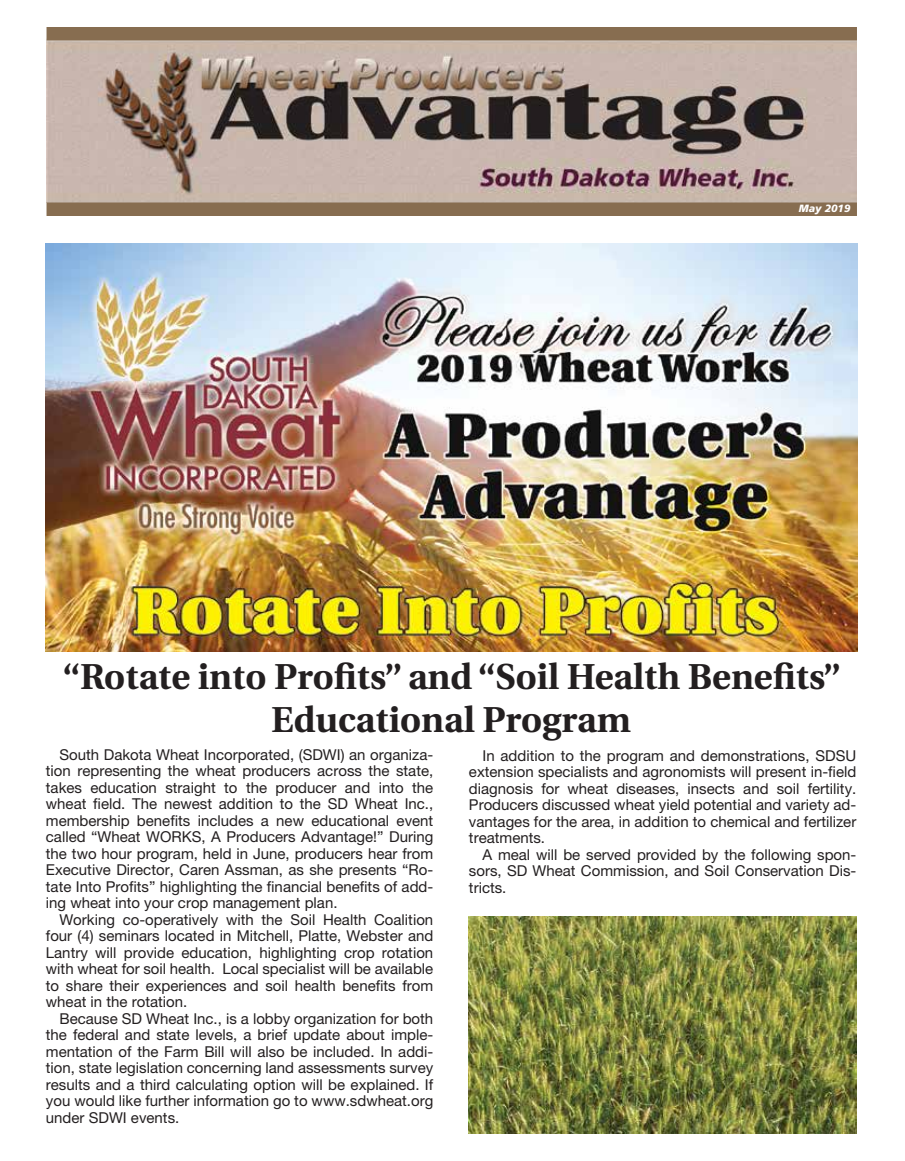
<style>
.page{position:relative;width:905px;height:1161px;background:#fff}
.page>*{position:absolute;margin:0;border:0;box-sizing:border-box;transform-origin:0 0}
.t1{font:700 36px/43.2px "Utopia";color:#231f20;text-align:center}
.t2{font:15px/16.5px "Helvetica Neue CELT";color:#231f20;text-align:justify}
.t3{font:italic 900 10.5px "Frutiger";color:#fff}
</style>
<div class="page">
<img style="left:46px;top:40px;width:810px;height:162px">
<div style="left:46px;top:202px;width:810px;height:14px;background:#876d50"></div>
<div style="left:46px;top:27px;width:810px;height:13px;background:#876d50"></div>
<img style="left:46px;top:243px;width:811px;height:409px">
<img style="left:469px;top:916px;width:387px;height:218px">
<p class="t3" style="left:798px;top:202px;width:53px">May 2019</p>
<h1 class="t1" style="left:63px;top:655px;width:779px">“Rotate into Profits” and “Soil Health Benefits”<br>Educational Program</h1>
<p class="t2" style="left:469px;top:747px;width:389px;text-indent:14px">In addition to the program and demonstrations, SDSU extension specialists and agronomists will present in-field diagnosis for wheat diseases, insects and soil fertility.<br>Producers discussed wheat yield potential and variety ad&shy;vantages for the area, in addition to chemical and fertilizer treatments.</p>
<p class="t2" style="left:469px;top:846px;width:389px;text-indent:14px">A meal will be served provided by the following spon&shy;sors, SD Wheat Commission, and Soil Conservation Dis&shy;tricts.</p>
<p class="t2" style="left:46px;top:746px;width:389px;text-indent:14px">South Dakota Wheat Incorporated, (SDWI) an organiza&shy;tion representing the wheat producers across the state, takes education straight to the producer and into the wheat field. The newest addition to the SD Wheat Inc., membership benefits includes a new educational event called “Wheat WORKS, A Producers Advantage!” During the two hour program, held in June, producers hear from Executive Director, Caren Assman, as she presents “Ro&shy;tate Into Profits” highlighting the financial benefits of add&shy;ing wheat into your crop management plan.</p>
<p class="t2" style="left:46px;top:911px;width:389px;text-indent:14px">Working co-operatively with the Soil Health Coalition four (4) seminars located in Mitchell, Platte, Webster and Lantry will provide education, highlighting crop rotation with wheat for soil health. Local specialist will be available to share their experiences and soil health benefits from wheat in the rotation.</p>
<p class="t2" style="left:46px;top:1010px;width:389px;text-indent:14px">Because SD Wheat Inc., is a lobby organization for both the federal and state levels, a brief update about imple&shy;mentation of the Farm Bill will also be included. In addi&shy;tion, state legislation concerning land assessments survey results and a third calculating option will be explained. If you would like further information go to www.sdwheat.org under SDWI events.</p>
</div>
